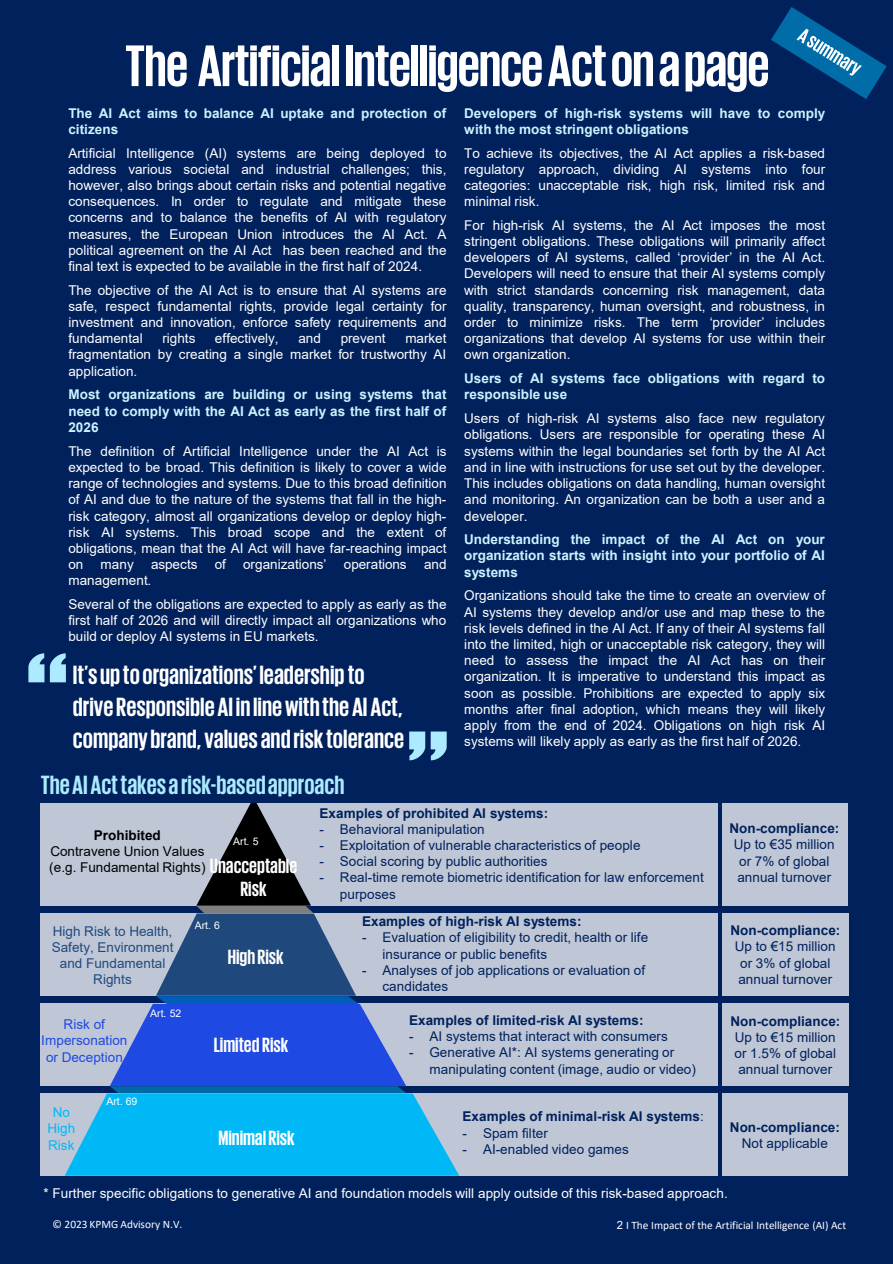
<style>
.page{position:relative;width:893px;height:1264px;background:#fff}
.page>*{position:absolute;margin:0;border:0;box-sizing:border-box;transform-origin:0 0}
.t1{font:700 60px "KPMG";letter-spacing:-.02em;color:#fff}
.t2{font:700 27px/32.4px "KPMG";color:#fff}
.t3{font:700 27px "KPMG";color:#aceaff}
.t4{font:700 21px/23.1px "KPMG";color:#fff;text-align:center}
.t5{font:13.5px/16.2px "Arial";letter-spacing:.005em;color:#fff;text-align:justify}
.t6{font:13.5px/16.2px "Arial";letter-spacing:.005em;color:#00215c}
.t7{font:700 13.5px/16.2px "Arial";color:#caf2ff}
.t8{font:700 13.5px "Arial";color:#00215c}
.t9{font:13.5px/16.2px "Arial";letter-spacing:.005em;color:#1f497d;text-align:center}
.t10{font:13.5px/16.2px "Arial";letter-spacing:.005em;color:#000}
.t11{font:13.5px/16.2px "Arial";letter-spacing:.005em;color:#1e49e2;text-align:center}
.t12{font:700 13.5px "Arial";color:#000}
.t13{font:13.5px/16.2px "Arial";letter-spacing:.005em;color:#00b8f5;text-align:center}
.t14{font:11.4px "Calibri";color:#fff}
.t15{font:10.5px "Arial";letter-spacing:-.005em;color:#fff}
.s1{font-weight:400}
.s2{font-family:"Arial"}
</style>
<div class="page">
<div style="left:0;top:0;width:892px;height:1263px;background:#00215c"></div>
<svg style="left:771px;top:7px;width:115px;height:92px"></svg>
<div style="left:40px;top:1093px;width:677px;height:82px;background:#bfc7d6"></div>
<div style="left:40px;top:799px;width:677px;height:106px;background:#bfc7d6"></div>
<div style="left:40px;top:1003px;width:677px;height:82px;background:#bfc7d6"></div>
<div style="left:40px;top:913px;width:677px;height:82px;background:#bfc7d6"></div>
<svg style="left:65px;top:802px;width:394px;height:373px"></svg>
<div style="left:722px;top:799px;width:125px;height:106px;background:#bfc7d6"></div>
<div style="left:722px;top:1003px;width:126px;height:82px;background:#bfc7d6"></div>
<div style="left:722px;top:913px;width:126px;height:82px;background:#bfc7d6"></div>
<div style="left:722px;top:1093px;width:125px;height:82px;background:#bfc7d6"></div>
<div style="left:28px;top:772px;width:820px;height:30px;background:#00215c"></div>
<svg style="left:28px;top:653px;width:16px;height:29px"></svg>
<svg style="left:50px;top:653px;width:16px;height:29px"></svg>
<svg style="left:409px;top:731px;width:37px;height:29px"></svg>
<h1 class="t1" style="left:125px;top:36px;width:646px">The ArtificialIntelligence Act on a page</h1>
<p class="t7" style="left:68px;top:105px;width:379px">The AI Act aims to balance AI uptake and protection of citizens</p>
<p class="t5" style="left:68px;top:145px;width:380px">Artificial Intelligence (AI) systems are being deployed to address various societal and industrial challenges; this, however, also brings about certain risks and potential negative consequences. In order to regulate and mitigate these concerns and to balance the benefits of AI with regulatory measures, the European Union introduces the AI Act. A political agreement on the AI Act has been reached and the final text is expected to be available in the first half of 2024.</p>
<p class="t5" style="left:68px;top:281px;width:379px">The objective of the AI Act is to ensure that AI systems are safe, respect fundamental rights, provide legal certainty for investment and innovation, enforce safety requirements and fundamental</p>
<p class="t5" style="left:162px;top:330px;width:35px">rights</p>
<p class="t5" style="left:215px;top:330px;width:65px">effectively,</p>
<p class="t5" style="left:298px;top:330px;width:24px">and</p>
<p class="t5" style="left:340px;top:330px;width:46px">prevent</p>
<p class="t5" style="left:68px;top:330px;width:379px;text-indent:337px">market fragmentation by creating a single market for trustworthy AI application.</p>
<p class="t7" style="left:68px;top:386px;width:379px;text-align:justify">Most organizations are building or using systems that need to comply with the AI Act as early as the first half of 2026</p>
<p class="t5" style="left:68px;top:442px;width:379px">The definition of Artificial Intelligence under the AI Act is expected to be broad. This definition is likely to cover a wide range of technologies and systems. Due to this broad definition of AI and due to the nature of the systems that fall in the high&shy;risk category, almost all organizations develop or deploy high&shy;risk AI systems. This broad scope and the extent of obligations, mean that the AI Act will have far-reaching impact on</p>
<p class="t5" style="left:101px;top:556px;width:35px">many</p>
<p class="t5" style="left:151px;top:556px;width:48px">aspects</p>
<p class="t5" style="left:215px;top:556px;width:13px">of</p>
<p class="t5" style="left:243px;top:556px;width:85px">organizations’</p>
<p class="t5" style="left:344px;top:556px;width:64px">operations</p>
<p class="t5" style="left:424px;top:556px;width:24px">and</p>
<p class="t5" style="left:68px;top:568px;width:379px;line-height:23.5px">management.<br>Several of the obligations are expected to apply as early as the</p>
<p class="t5" style="left:68px;top:612px;width:379px">first half of 2026 and will directly impact all organizations who build or deploy AI systems in EU markets.</p>
<h2 class="t2" style="left:73px;top:657px;width:333px">It’s up to organizations’ leadership to drive Responsible AI in line with the AI Act, company brand, values and risk tolerance</h2>
<h2 class="t3" style="left:41px;top:770px;width:305px">The AI Act takes a risk-based approach</h2>
<p class="t7" style="left:464px;top:105px;width:363px">Developers of high-risk systems will have to comply with the most stringent obligations</p>
<p class="t5" style="left:464px;top:145px;width:362px">To achieve its objectives, the AI Act applies a risk-based regulatory approach, dividing AI systems into four categories: unacceptable risk, high risk, limited risk and minimal risk.</p>
<p class="t5" style="left:464px;top:217px;width:362px">For high-risk AI systems, the AI Act imposes the most stringent obligations. These obligations will primarily affect developers of AI systems, called ‘provider’ in the AI Act.<br>Developers will need to ensure that their AI systems comply with strict standards concerning risk management, data quality, transparency, human oversight, and robustness, in order to minimize risks. The term ‘provider’ includes organizations that develop AI systems for use within their own organization.</p>
<p class="t7" style="left:464px;top:370px;width:362px">Users of AI systems face obligations with regard to responsible use</p>
<p class="t5" style="left:464px;top:410px;width:362px">Users of high-risk AI systems also face new regulatory obligations. Users are responsible for operating these AI systems within the legal boundaries set forth by the AI Act and in line with instructions for use set out by the developer.<br>This includes obligations on data handling, human oversight and monitoring. An organization can be both a user and a developer.</p>
<p class="t7" style="left:464px;top:531px;width:362px;text-align:justify">Understanding the impact of the AI Act on your organization starts with insight into your portfolio of AI systems</p>
<p class="t5" style="left:464px;top:587px;width:362px">Organizations should take the time to create an overview of AI systems they develop and/or use and map these to the risk levels defined in the AI Act. If any of their AI systems fall into the limited, high or unacceptable risk category, they will need to assess the impact the AI Act has on their organization. It is imperative to understand this impact as soon as possible. Prohibitions are expected to apply six months after final adoption, which means they will likely apply from the end of 2024. Obligations on high risk AI systems will likely apply as early as the first half of 2026.</p>
<p class="t12" style="left:94px;top:825px;width:68px">Prohibited</p>
<p class="t10" style="left:49px;top:843px;width:158px">Contravene Union Values (e.g. Fundamental Rights)</p>
<p class="t15" style="left:233px;top:833px;width:27px">Art. 5</p>
<h3 class="t4" style="left:210px;top:853px;width:89px">Unacceptable<br>Risk</h3>
<p class="t9" style="left:52px;top:922px;width:123px">High Risk to Health,<br>Safety, Environment and Fundamental<br>Rights</p>
<p class="t11" style="left:41px;top:1016px;width:87px">Risk of<br>Impersonation or Deception</p>
<p class="t15" style="left:150px;top:1005px;width:33px">Art. 52</p>
<p class="t13" style="left:47px;top:1103px;width:29px">No<br>High<br>Risk</p>
<p class="t15" style="left:106px;top:1093px;width:33px">Art. 69</p>
<p class="t15" style="left:195px;top:918px;width:27px">Art. 6</p>
<h3 class="t4" style="left:228px;top:944px;width:57px">High Risk</h3>
<h3 class="t4" style="left:214px;top:1032px;width:76px">Limited Risk</h3>
<h3 class="t4" style="left:218px;top:1125px;width:78px">Minimal Risk</h3>
<p class="t8" style="left:319px;top:803px;width:230px">Examples of prohibited AI systems:</p>
<p class="t6" style="left:319px;top:820px;width:166px">- Behavioral manipulation</p>
<p class="t6" style="left:319px;top:837px;width:322px">- Exploitation of vulnerable characteristics of people</p>
<p class="t6" style="left:319px;top:853px;width:229px">- Social scoring by public authorities</p>
<p class="t6" style="left:340px;top:869px;width:365px;text-indent:-20px">- Real-time remote biometric identification for law enforcement purposes</p>
<p class="t8" style="left:362px;top:911px;width:221px">Examples of high-risk AI systems:</p>
<p class="t6" style="left:382px;top:929px;width:267px;text-indent:-20px">- Evaluation of eligibility to credit, health or life insurance or public benefits</p>
<p class="t6" style="left:382px;top:961px;width:264px;text-indent:-20px">- Analyses of job applications or evaluation of candidates</p>
<p class="t8" style="left:409px;top:1010px;width:236px">Examples of limited-risk AI systems:</p>
<p class="t6" style="left:409px;top:1027px;width:260px">- AI systems that interact with consumers</p>
<p class="t6" style="left:429px;top:1044px;width:268px;text-indent:-20px">- Generative AI*: AI systems generating or manipulating content (image, audio or video)</p>
<p class="t8" style="left:462px;top:1106px;width:243px">Examples of minimal-risk AI systems<span class="s1">:</span></p>
<p class="t6" style="left:462px;top:1124px;width:87px">- Spam filter</p>
<p class="t6" style="left:462px;top:1140px;width:168px">- AI-enabled video games</p>
<p class="t8" style="left:729px;top:818px;width:111px">Non-compliance:</p>
<p class="t6" style="left:733px;top:836px;width:102px">Up to €35 million or 7% of global annual turnover</p>
<p class="t8" style="left:730px;top:920px;width:111px">Non-compliance:</p>
<p class="t6" style="left:734px;top:938px;width:102px">Up to €15 million or 3% of global annual turnover</p>
<p class="t8" style="left:730px;top:1011px;width:111px">Non-compliance:</p>
<p class="t6" style="left:734px;top:1028px;width:103px;text-align:justify">Up to €15 million or 1.5% of global annual turnover</p>
<p class="t8" style="left:729px;top:1116px;width:111px">Non-compliance:</p>
<p class="t6" style="left:741px;top:1134px;width:87px">Not applicable</p>
<p class="t5" style="left:44px;top:1184px;width:685px">* Further specific obligations to generative AI and foundation models will apply outside of this risk-based approach.</p>
<p class="t14" style="left:52px;top:1215px;width:131px">© 2023 KPMG Advisory N.V.</p>
<p class="t14" style="left:616px;top:1216px;width:231px"><span class="s2">2</span> I The Impact of the Artificial Intelligence (AI) Act</p>
</div>
